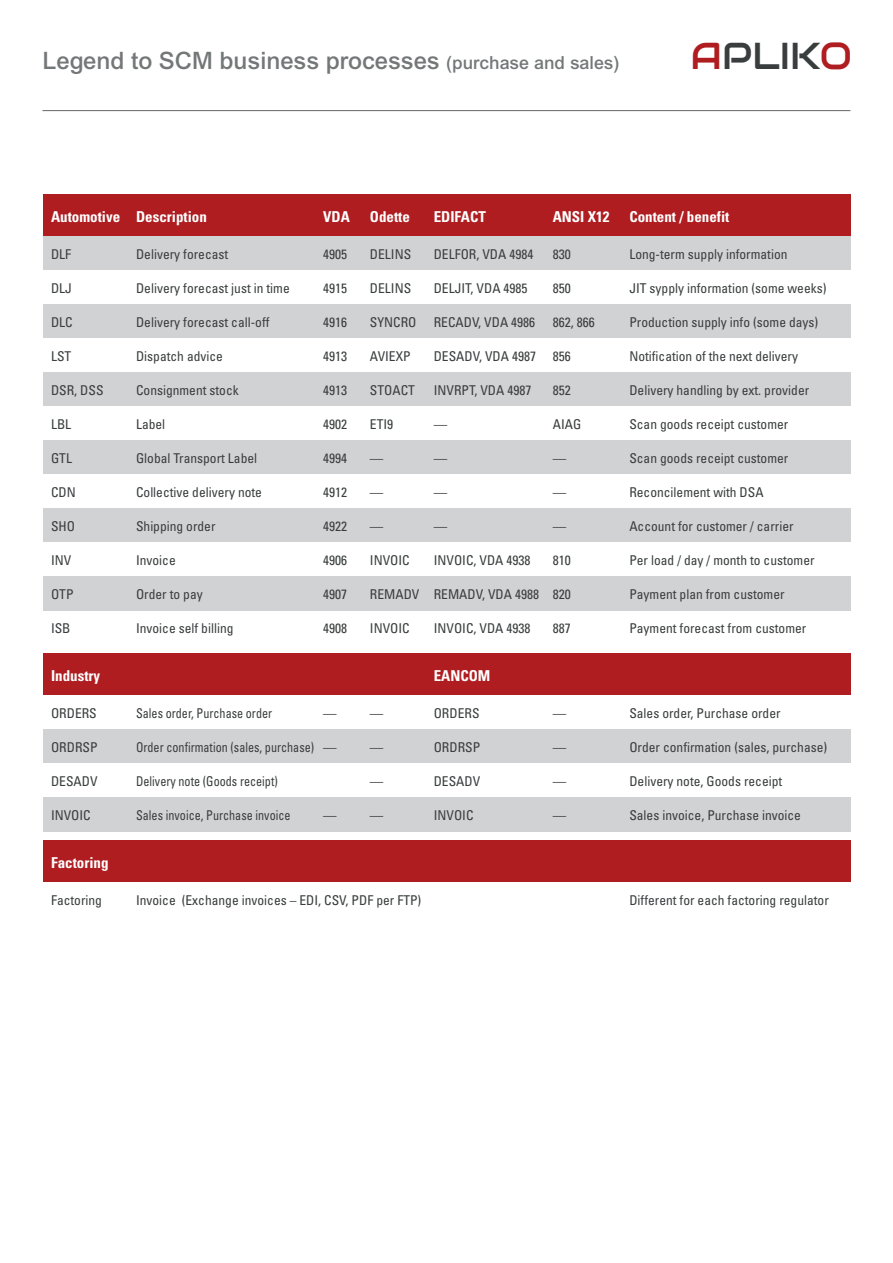
<style>
.page{position:relative;width:893px;height:1263px;background:#fff}
.page>*{position:absolute;margin:0;border:0;box-sizing:border-box;transform-origin:0 0}
.t1{font:37.5px "Audiowide";color:#393d3d}
.t2{font:500 24px "Arial";color:#747778}
.t3{font:700 condensed 15px "Univers LT";color:#fff}
.t4{font:condensed 13.5px "Univers LT";color:#393d3d}
.t5{font:condensed 13.5px "Univers LT";color:#393d3d;scale:.9 1}
.s1{font-size:18px}
.s2{color:#af1d21}
</style>
<div class="page">
<div style="left:43px;top:194px;width:807px;height:42px;background:#af1d21"></div>
<div style="left:43px;top:236px;width:807px;height:34px;background:#d1d2d4"></div>
<div style="left:43px;top:304px;width:807px;height:34px;background:#d1d2d4"></div>
<div style="left:43px;top:372px;width:807px;height:34px;background:#d1d2d4"></div>
<div style="left:43px;top:440px;width:807px;height:34px;background:#d1d2d4"></div>
<div style="left:43px;top:508px;width:807px;height:34px;background:#d1d2d4"></div>
<div style="left:43px;top:576px;width:807px;height:34px;background:#d1d2d4"></div>
<div style="left:43px;top:653px;width:807px;height:42px;background:#af1d21"></div>
<div style="left:43px;top:840px;width:807px;height:43px;background:#af1d21"></div>
<div style="left:43px;top:729px;width:807px;height:34px;background:#d1d2d4"></div>
<div style="left:43px;top:797px;width:807px;height:34px;background:#d1d2d4"></div>
<hr style="left:43px;top:110px;width:807px;height:1px;background:#747778">
<h2 class="t2" style="left:43px;top:47px;width:578px">Legend to SCM business processes <span class="s1">(purchase and sales)</span></h2>
<h1 class="t1" style="left:691px;top:32px;width:163px"><span class="s2">A</span>PLIK<span class="s2">O</span></h1>
<p class="t3" style="left:51px;top:210px;width:157px">Automotive Description</p>
<p class="t3" style="left:323px;top:210px;width:28px">VDA</p>
<p class="t3" style="left:370px;top:210px;width:42px">Odette</p>
<p class="t3" style="left:434px;top:210px;width:54px">EDIFACT</p>
<p class="t3" style="left:553px;top:210px;width:58px">ANSI X12</p>
<p class="t3" style="left:629px;top:210px;width:102px">Content / benefit</p>
<p class="t4" style="left:51px;top:249px;width:22px">DLF</p>
<p class="t4" style="left:51px;top:283px;width:22px">DLJ</p>
<p class="t4" style="left:51px;top:317px;width:23px">DLC</p>
<p class="t4" style="left:51px;top:351px;width:22px">LST</p>
<p class="t4" style="left:51px;top:385px;width:54px">DSR, DSS</p>
<p class="t4" style="left:51px;top:419px;width:22px">LBL</p>
<p class="t4" style="left:51px;top:453px;width:22px">GTL</p>
<p class="t4" style="left:51px;top:487px;width:26px">CDN</p>
<p class="t4" style="left:51px;top:521px;width:26px">SHO</p>
<p class="t4" style="left:51px;top:555px;width:22px">INV</p>
<p class="t4" style="left:51px;top:589px;width:24px">OTP</p>
<p class="t4" style="left:51px;top:623px;width:21px">ISB</p>
<p class="t4" style="left:370px;top:249px;width:43px">DELINS</p>
<p class="t4" style="left:370px;top:283px;width:43px">DELINS</p>
<p class="t4" style="left:370px;top:317px;width:48px">SYNCRO</p>
<p class="t4" style="left:370px;top:351px;width:42px">AVIEXP</p>
<p class="t4" style="left:370px;top:385px;width:47px">STOACT</p>
<p class="t4" style="left:370px;top:419px;width:25px">ETI9</p>
<p class="t4" style="left:370px;top:453px;width:15px">—</p>
<p class="t4" style="left:370px;top:487px;width:15px">—</p>
<p class="t4" style="left:370px;top:521px;width:15px">—</p>
<p class="t4" style="left:370px;top:555px;width:41px">INVOIC</p>
<p class="t4" style="left:370px;top:589px;width:51px">REMADV</p>
<p class="t4" style="left:370px;top:623px;width:41px">INVOIC</p>
<p class="t4" style="left:434px;top:249px;width:101px">DELFOR, VDA 4984</p>
<p class="t4" style="left:434px;top:283px;width:95px">DELJIT, VDA 4985</p>
<p class="t4" style="left:434px;top:317px;width:103px">RECADV, VDA 4986</p>
<p class="t4" style="left:434px;top:351px;width:104px">DESADV, VDA 4987</p>
<p class="t4" style="left:434px;top:385px;width:99px">INVRPT, VDA 4987</p>
<p class="t4" style="left:434px;top:419px;width:15px">—</p>
<p class="t4" style="left:434px;top:453px;width:15px">—</p>
<p class="t4" style="left:434px;top:487px;width:15px">—</p>
<p class="t4" style="left:434px;top:521px;width:15px">—</p>
<p class="t4" style="left:434px;top:555px;width:98px">INVOIC, VDA 4938</p>
<p class="t4" style="left:434px;top:589px;width:107px">REMADV, VDA 4988</p>
<p class="t4" style="left:434px;top:623px;width:98px">INVOIC, VDA 4938</p>
<p class="t4" style="left:136px;top:249px;width:94px">Delivery forecast</p>
<p class="t4" style="left:136px;top:283px;width:155px">Delivery forecast just in time</p>
<p class="t4" style="left:136px;top:317px;width:135px">Delivery forecast call-off</p>
<p class="t4" style="left:136px;top:351px;width:88px">Dispatch advice</p>
<p class="t4" style="left:136px;top:385px;width:104px">Consignment stock</p>
<p class="t4" style="left:136px;top:419px;width:31px">Label</p>
<p class="t4" style="left:136px;top:453px;width:123px">Global Transport Label</p>
<p class="t4" style="left:136px;top:487px;width:127px">Collective delivery note</p>
<p class="t4" style="left:136px;top:521px;width:81px">Shipping order</p>
<p class="t4" style="left:136px;top:555px;width:41px">Invoice</p>
<p class="t4" style="left:136px;top:589px;width:68px">Order to pay</p>
<p class="t4" style="left:136px;top:623px;width:99px">Invoice self billing</p>
<p class="t4" style="left:629px;top:249px;width:160px">Long-term supply information</p>
<p class="t4" style="left:629px;top:283px;width:199px">JIT sypply information (some weeks)</p>
<p class="t4" style="left:629px;top:317px;width:190px">Production supply info (some days)</p>
<p class="t4" style="left:629px;top:351px;width:170px">Notification of the next delivery</p>
<p class="t4" style="left:629px;top:385px;width:181px">Delivery handling by ext. provider</p>
<p class="t4" style="left:629px;top:419px;width:160px">Scan goods receipt customer</p>
<p class="t4" style="left:629px;top:453px;width:160px">Scan goods receipt customer</p>
<p class="t4" style="left:629px;top:487px;width:136px">Reconcilement with DSA</p>
<p class="t4" style="left:629px;top:521px;width:166px">Account for customer / carrier</p>
<p class="t4" style="left:629px;top:555px;width:187px">Per load / day / month to customer</p>
<p class="t4" style="left:629px;top:589px;width:157px">Payment plan from customer</p>
<p class="t4" style="left:629px;top:623px;width:178px">Payment forecast from customer</p>
<p class="t4" style="left:323px;top:249px;width:25px">4905</p>
<p class="t4" style="left:323px;top:283px;width:25px">4915</p>
<p class="t4" style="left:323px;top:317px;width:25px">4916</p>
<p class="t4" style="left:323px;top:351px;width:25px">4913</p>
<p class="t4" style="left:323px;top:385px;width:25px">4913</p>
<p class="t4" style="left:323px;top:419px;width:25px">4902</p>
<p class="t4" style="left:323px;top:453px;width:25px">4994</p>
<p class="t4" style="left:323px;top:487px;width:25px">4912</p>
<p class="t4" style="left:323px;top:521px;width:25px">4922</p>
<p class="t4" style="left:323px;top:555px;width:25px">4906</p>
<p class="t4" style="left:323px;top:589px;width:25px">4907</p>
<p class="t4" style="left:323px;top:623px;width:25px">4908</p>
<p class="t4" style="left:553px;top:249px;width:19px">830</p>
<p class="t4" style="left:553px;top:283px;width:19px">850</p>
<p class="t4" style="left:553px;top:317px;width:43px">862, 866</p>
<p class="t4" style="left:553px;top:351px;width:19px">856</p>
<p class="t4" style="left:553px;top:385px;width:19px">852</p>
<p class="t4" style="left:553px;top:419px;width:30px">AIAG</p>
<p class="t4" style="left:553px;top:453px;width:15px">—</p>
<p class="t4" style="left:553px;top:487px;width:15px">—</p>
<p class="t4" style="left:553px;top:521px;width:15px">—</p>
<p class="t4" style="left:553px;top:555px;width:19px">810</p>
<p class="t4" style="left:553px;top:589px;width:19px">820</p>
<p class="t4" style="left:553px;top:623px;width:19px">887</p>
<p class="t3" style="left:51px;top:669px;width:51px">Industry</p>
<p class="t3" style="left:434px;top:669px;width:58px">EANCOM</p>
<p class="t4" style="left:51px;top:708px;width:47px">ORDERS</p>
<p class="t4" style="left:51px;top:742px;width:48px">ORDRSP</p>
<p class="t4" style="left:51px;top:776px;width:48px">DESADV</p>
<p class="t4" style="left:51px;top:810px;width:41px">INVOIC</p>
<p class="t5" style="left:136px;top:708px;width:153px">Sales order, Purchase order</p>
<p class="t5" style="left:136px;top:742px;width:199px">Order confirmation (sales, purchase)</p>
<p class="t5" style="left:136px;top:776px;width:159px">Delivery note (Goods receipt)</p>
<p class="t5" style="left:136px;top:810px;width:173px">Sales invoice, Purchase invoice</p>
<p class="t4" style="left:434px;top:708px;width:47px">ORDERS</p>
<p class="t4" style="left:434px;top:742px;width:48px">ORDRSP</p>
<p class="t4" style="left:434px;top:776px;width:48px">DESADV</p>
<p class="t4" style="left:434px;top:810px;width:41px">INVOIC</p>
<p class="t4" style="left:323px;top:708px;width:15px">—</p>
<p class="t4" style="left:323px;top:742px;width:15px">—</p>
<p class="t4" style="left:370px;top:708px;width:15px">—</p>
<p class="t4" style="left:370px;top:742px;width:15px">—</p>
<p class="t4" style="left:370px;top:776px;width:15px">—</p>
<p class="t4" style="left:370px;top:810px;width:15px">—</p>
<p class="t4" style="left:323px;top:810px;width:15px">—</p>
<p class="t4" style="left:553px;top:708px;width:15px">—</p>
<p class="t4" style="left:553px;top:742px;width:15px">—</p>
<p class="t4" style="left:553px;top:776px;width:15px">—</p>
<p class="t4" style="left:553px;top:810px;width:15px">—</p>
<p class="t4" style="left:629px;top:708px;width:153px">Sales order, Purchase order</p>
<p class="t4" style="left:629px;top:742px;width:199px">Order confirmation (sales, purchase)</p>
<p class="t4" style="left:629px;top:776px;width:154px">Delivery note, Goods receipt</p>
<p class="t4" style="left:629px;top:810px;width:173px">Sales invoice, Purchase invoice</p>
<p class="t3" style="left:51px;top:857px;width:59px">Factoring</p>
<p class="t4" style="left:51px;top:895px;width:52px">Factoring</p>
<p class="t4" style="left:136px;top:895px;width:287px">Invoice (Exchange invoices – EDI, CSV, PDF per FTP)</p>
<p class="t4" style="left:629px;top:895px;width:201px">Different for each factoring regulator</p>
</div>
